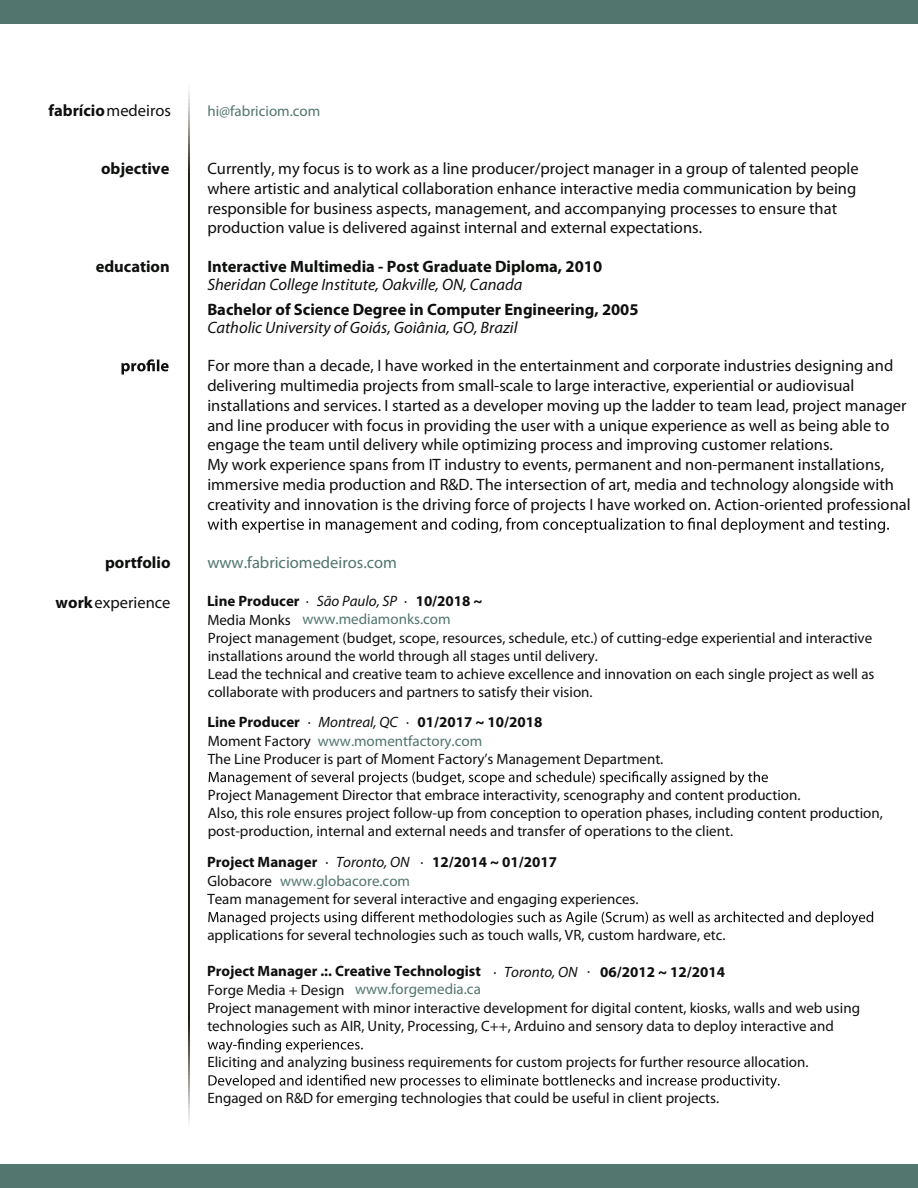
<style>
.page{position:relative;width:918px;height:1188px;background:#fff}
.page>*{position:absolute;margin:0;border:0;box-sizing:border-box;transform-origin:0 0}
.t1{font:16.5px/19.8px "Myriad Pro";color:#0e100e}
.t2{font:700 16.5px "Myriad Pro";color:#0e100e}
.t3{font:italic 16.5px "Myriad Pro";color:#0e100e}
.t4{font:16.5px "Myriad Pro";color:#52756e}
.t5{font:15px/18.1px "Myriad Pro";color:#0e100e}
.t6{font:15px/18.3px "Myriad Pro";color:#52756e}
.t7{font:700 15px "Myriad Pro";color:#0e100e}
.s1{font-weight:400}
.s2{font-weight:700}
.s3{font-style:italic}
.s4{color:#52756e}
.s5{color:#0e100e}
.s6{font-style:italic;color:#0e100e}
.s7{font-weight:700;color:#0e100e}
.s8{font-weight:400;font-style:italic}
</style>
<div class="page">
<div style="left:0;top:0;width:918px;height:24px;background:#52756e"></div>
<div style="left:0;top:1164px;width:918px;height:24px;background:#53766f"></div>
<svg style="left:121px;top:359px;width:48px;height:16px"></svg>
<svg style="left:208px;top:518px;width:681px;height:15px"></svg>
<svg style="left:188px;top:91px;width:1px;height:1030px"></svg>
<svg style="left:208px;top:1039px;width:155px;height:14px"></svg>
<svg style="left:208px;top:1075px;width:572px;height:14px"></svg>
<svg style="left:208px;top:911px;width:665px;height:14px"></svg>
<svg style="left:209px;top:771px;width:559px;height:14px"></svg>
<p class="t2" style="left:49px;top:100px;width:124px">fabrício<span class="s1">medeiros</span></p>
<p class="t6" style="left:207px;top:101px;width:114px">hi@fabriciom.com</p>
<p class="t2" style="left:101px;top:158px;width:70px">objective</p>
<p class="t1" style="left:207px;top:158px;width:653px">Currently, my focus is to work as a line producer/project manager in a group of talented people where artistic and analytical collaboration enhance interactive media communication by being responsible for business aspects, management, and accompanying processes to ensure that production value is delivered against internal and external expectations.</p>
<p class="t2" style="left:96px;top:256px;width:76px">education</p>
<p class="t2" style="left:207px;top:256px;width:396px">Interactive Multimedia - Post Graduate Diploma, 2010</p>
<p class="t2" style="left:207px;top:299px;width:433px">Bachelor of Science Degree in Computer Engineering, 2005</p>
<p class="t3" style="left:207px;top:275px;width:317px">Sheridan College Institute, Oakville, ON, Canada</p>
<p class="t3" style="left:207px;top:317px;width:312px">Catholic University of Goiás, Goiânia, GO, Brazil</p>
<p class="t1" style="left:207px;top:356px;width:705px">For more than a decade, I have worked in the entertainment and corporate industries designing and delivering multimedia projects from small-scale to large interactive, experiential or audiovisual installations and services. I started as a developer moving up the ladder to team lead, project manager and line producer with focus in providing the user with a unique experience as well as being able to engage the team until delivery while optimizing process and improving customer relations.<br>My work experience spans from IT industry to events, permanent and non-permanent installations, immersive media production and R&amp;D. The intersection of art, media and technology alongside with creativity and innovation is the driving force of projects I have worked on. Action-oriented professional</p>
<p class="t2" style="left:105px;top:551px;width:67px">portfolio</p>
<p class="t4" style="left:207px;top:552px;width:191px">www.fabriciomedeiros.com</p>
<p class="t1" style="left:56px;top:592px;width:116px"><span class="s2">work</span>experience</p>
<p class="t5" style="left:207px;top:591px;width:669px"><span class="s2">Line Producer</span> · <span class="s3">São Paulo, SP</span> · <span class="s2">10/2018 ~<br></span>Media Monks <span class="s4">www.mediamonks.com<br></span>Project management (budget, scope, resources, schedule, etc.) of cutting-edge experiential and interactive installations around the world through all stages until delivery.<br>Lead the technical and creative team to achieve excellence and innovation on each single project as well as collaborate with producers and partners to satisfy their vision.</p>
<p class="t7" style="left:207px;top:712px;width:94px">Line Producer</p>
<p class="t5" style="left:208px;top:750px;width:457px">The Line Producer is part of Moment Factory’s Management Department.</p>
<p class="t5" style="left:208px;top:786px;width:677px">Project Management Director that embrace interactivity, scenography and content production.<br>Also, this role ensures project follow-up from conception to operation phases, including content production, post-production, internal and external needs and transfer of operations to the client.</p>
<p class="t6" style="left:208px;top:713px;width:336px;text-indent:100px"><span class="s5">·</span> <span class="s6">Montreal, QC</span> <span class="s5">·</span> <span class="s7">01/2017 ~ 10/2018<br></span><span class="s5">Moment Factory</span> www.momentfactory.com</p>
<p class="t7" style="left:207px;top:852px;width:112px">Project Manager</p>
<p class="t5" style="left:207px;top:890px;width:433px">Team management for several interactive and engaging experiences.</p>
<p class="t5" style="left:207px;top:926px;width:520px">applications for several technologies such as touch walls, VR, custom hardware, etc.</p>
<p class="t6" style="left:207px;top:853px;width:351px;text-indent:118px"><span class="s5">·</span> <span class="s6">Toronto, ON</span> <span class="s5">·</span> <span class="s7">12/2014 ~ 01/2017<br></span><span class="s5">Globacore</span> www.globacore.com</p>
<p class="t7" style="left:207px;top:961px;width:275px">Project Manager .:. Creative Technologist</p>
<p class="t7" style="left:493px;top:962px;width:233px"><span class="s1">·</span> <span class="s8">Toronto, ON</span> <span class="s1">·</span> 06/2012 ~ 12/2014</p>
<p class="t5" style="left:207px;top:981px;width:275px">Forge Media + Design <span class="s4">www.forgemedia.ca</span></p>
<p class="t5" style="left:207px;top:999px;width:654px">Project management with minor interactive development for digital content, kiosks, walls and web using technologies such as AIR, Unity, Processing, C++, Arduino and sensory data to deploy interactive and</p>
<p class="t5" style="left:207px;top:1053px;width:603px">Eliciting and analyzing business requirements for custom projects for further resource allocation.</p>
<p class="t5" style="left:207px;top:1089px;width:513px">Engaged on R&amp;D for emerging technologies that could be useful in client projects.</p>
</div>
